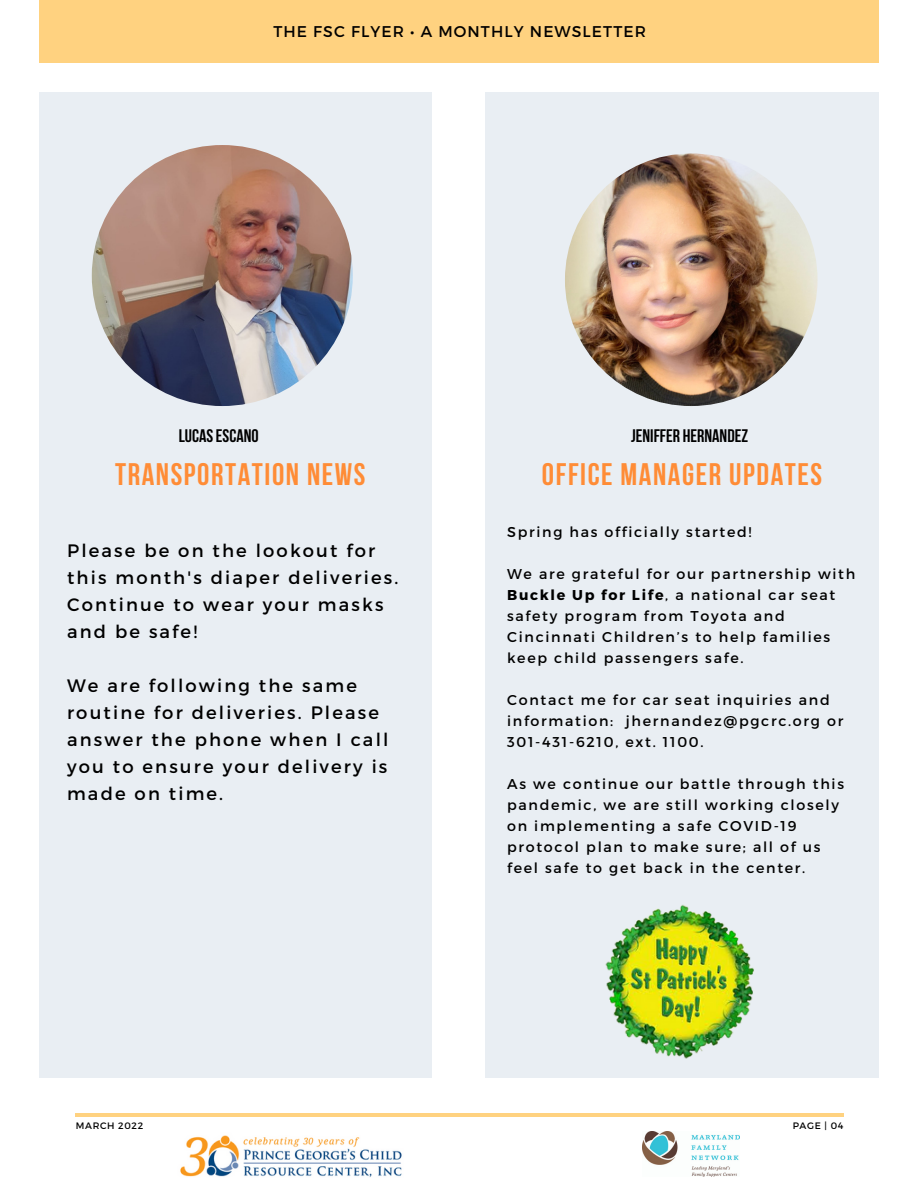
<style>
.page{position:relative;width:918px;height:1188px;background:#fff}
.page>*{position:absolute;margin:0;border:0;box-sizing:border-box;transform-origin:0 0}
.t1{font:700 31.05px "Bebas Neue";letter-spacing:.05em;color:#ff8c36}
.t2{font:700 18.15px "Bebas Neue";color:#000}
.t3{font:18px/27px "Montserrat";letter-spacing:.12em;color:#000}
.t4{font:15.6px "Montserrat";letter-spacing:.07em;color:#000}
.t5{font:14.25px/21px "Montserrat";letter-spacing:.12em;color:#000}
.t6{font:9.3px "Montserrat";letter-spacing:.07em;color:#000}
.s1{font-weight:700}
</style>
<div class="page">
<div style="left:39px;top:0;width:839px;height:63px;background:#ffd280"></div>
<hr style="left:75px;top:1113px;width:769px;height:4px;background:#ffd280">
<img style="left:180px;top:1135px;width:222px;height:42px">
<img style="left:643px;top:1132px;width:97px;height:45px">
<div style="left:39px;top:92px;width:393px;height:985px;background:#e9eef3"></div>
<div style="left:486px;top:92px;width:393px;height:985px;background:#e9eef3"></div>
<img style="left:92px;top:145px;width:261px;height:261px;border-radius:50%">
<img style="left:565px;top:153px;width:253px;height:253px;border-radius:50%">
<img style="left:605px;top:904px;width:149px;height:155px">
<p class="t4" style="left:273px;top:22px;width:374px">THE FSC FLYER • A MONTHLY NEWSLETTER</p>
<p class="t2" style="left:179px;top:428px;width:81px">LUCASESCANO</p>
<p class="t2" style="left:631px;top:428px;width:118px">JENIFFER HERNANDEZ</p>
<p class="t1" style="left:542px;top:461px;width:282px">OFFICE MANAGER UPDATES</p>
<p class="t1" style="left:115px;top:461px;width:252px">TRANSPORTATION NEWS</p>
<p class="t3" style="left:67px;top:536px;width:333px">Please be on the lookout for this month's diaper deliveries.<br>Continue to wear your masks and be safe!</p>
<p class="t3" style="left:67px;top:671px;width:323px">We are following the same routine for deliveries. Please answer the phone when I call you to ensure your delivery is made on time.</p>
<p class="t6" style="left:76px;top:1119px;width:69px">MARCH 2022</p>
<p class="t5" style="left:507px;top:521px;width:246px">Spring has officially started!</p>
<p class="t5" style="left:507px;top:563px;width:350px">We are grateful for our partnership with<br><span class="s1">Buckle Up for Life</span>, a national car seat</p>
<p class="t5" style="left:507px;top:605px;width:325px">safety program from Toyota and<br>Cincinnati Children’s to help families keep child passengers safe.</p>
<p class="t5" style="left:507px;top:689px;width:338px">Contact me for car seat inquiries and information: jhernandez@pgcrc.org or<br>301-431-6210, ext. 1100.</p>
<p class="t5" style="left:507px;top:773px;width:338px">As we continue our battle through this pandemic, we are still working closely on implementing a safe COVID-19 protocol plan to make sure; all of us feel safe to get back in the center.</p>
<p class="t6" style="left:793px;top:1119px;width:52px">PAGE | 04</p>
</div>
